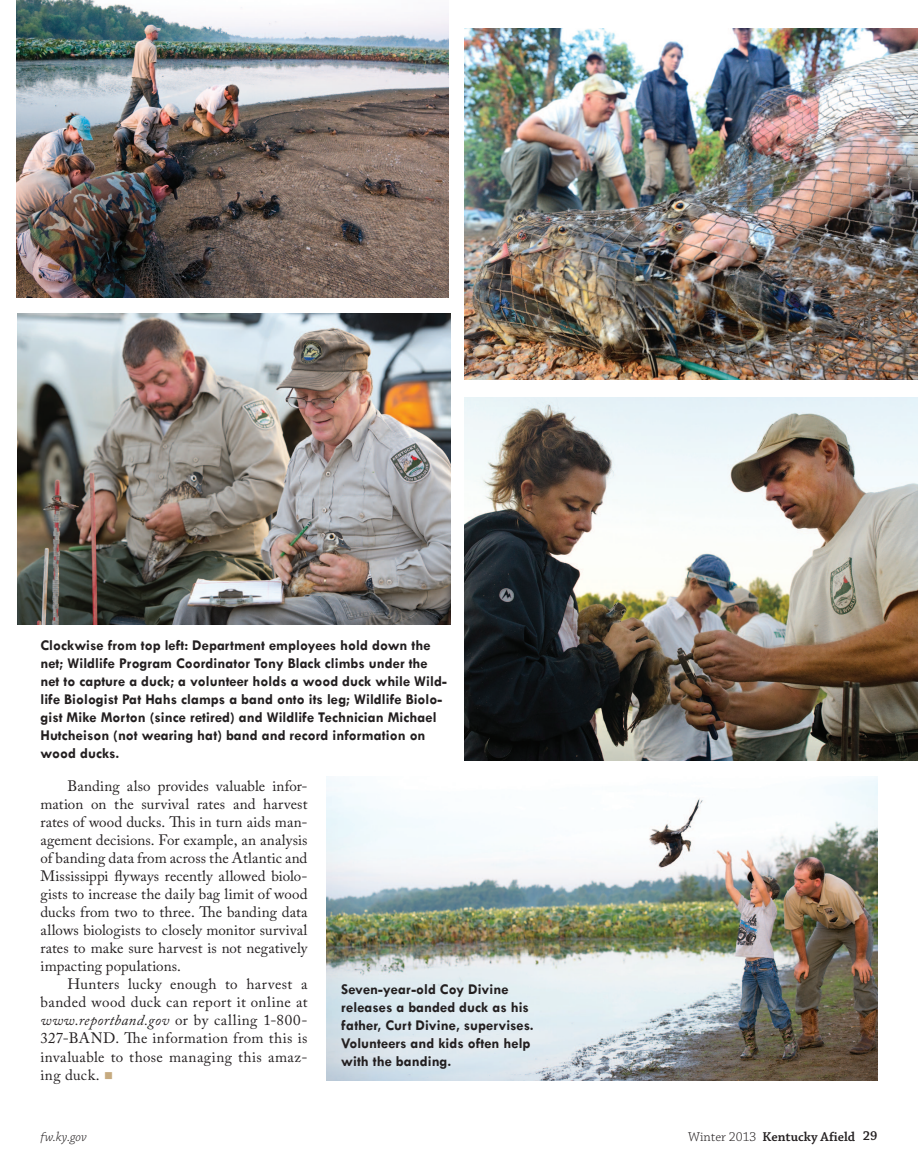
<style>
.page{position:relative;width:918px;height:1175px;background:#fff}
.page>*{position:absolute;margin:0;border:0;box-sizing:border-box;transform-origin:0 0}
.KA_story_paragraphs{font:15px/18px "Adobe Caslon Pro";letter-spacing:.015em;color:#231f20;text-align:justify}
.t1{font:700 15px/18px "Tw Cen";color:#231f20}
.t2{font:600 13.5px "Chaparral Pro";color:#231f20}
.t3{font:italic 300 13.5px "Chaparral Pro";letter-spacing:.015em;color:#231f20}
.s1{font-style:italic}
.s2{color:#c6aa7f}
.s3{font-weight:300}
</style>
<div class="page">
<img style="left:17px;top:313px;width:433px;height:312px">
<img style="left:465px;top:29px;width:453px;height:351px">
<img style="left:326px;top:776px;width:551px;height:304px">
<img style="left:464px;top:397px;width:454px;height:363px">
<img style="left:17px;top:0;width:432px;height:297px">
<p class="t1" style="left:40px;top:635px;width:408px">Clockwise from top left: Department employees hold down the net; Wildlife Program Coordinator Tony Black climbs under the net to capture a duck; a volunteer holds a wood duck while Wild&shy;life Biologist Pat Hahs clamps a band onto its leg; Wildlife Biolo&shy;gist Mike Morton (since retired) and Wildlife Technician Michael Hutcheison (not wearing hat) band and record information on wood ducks.</p>
<p class="KA_story_paragraphs" style="left:40px;top:777px;width:269px;text-indent:27px">Banding also provides valuable infor&shy;mation on the survival rates and harvest rates of wood ducks. This in turn aids man&shy;agement decisions. For example, an analysis of banding data from across the Atlantic and Mississippi flyways recently allowed biolo&shy;gists to increase the daily bag limit of wood ducks from two to three. The banding data allows biologists to closely monitor survival rates to make sure harvest is not negatively impacting populations.</p>
<p class="KA_story_paragraphs" style="left:40px;top:975px;width:269px;text-indent:27px">Hunters lucky enough to harvest a banded wood duck can report it online at <span class="s1">www.reportband.gov</span> or by calling 1-800- 327-BAND. The information from this is invaluable to those managing this amaz&shy;ing duck. <span class="s2">■</span></p>
<p class="t1" style="left:341px;top:979px;width:194px">Seven-year-old Coy Divine releases a banded duck as his father, Curt Divine, supervises.<br>Volunteers and kids often help with the banding.</p>
<p class="t3" style="left:40px;top:1129px;width:48px">fw.ky.gov</p>
<p class="t2" style="left:688px;top:1128px;width:191px"><span class="s3">Winter 2013</span> Kentucky Afield 29</p>
</div>
